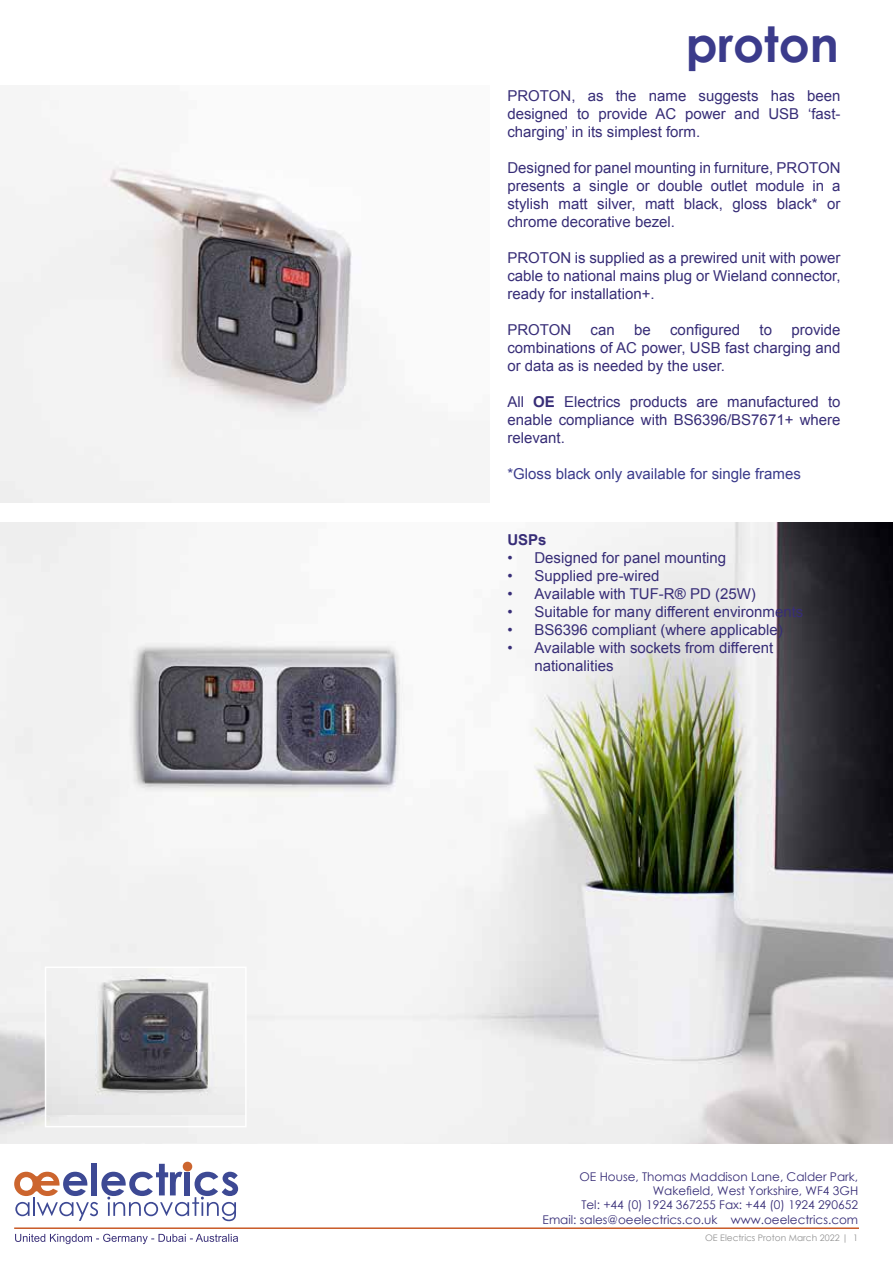
<style>
.page{position:relative;width:893px;height:1263px;background:#fff}
.page>*{position:absolute;margin:0;border:0;box-sizing:border-box;transform-origin:0 0}
.t1{font:700 48.45px "Century Gothic";color:#3b3b8b}
.t2{font:15px/18px "Arial";color:#372d77;text-align:justify}
.t3{font:15px "Arial";color:#3b3b8b}
.t4{font:700 15px "Arial";color:#372d77}
.t5{font:12px/14.4px "Century Gothic";color:#372d77;text-align:right}
.t6{font:9px "Century Gothic";color:#939393}
.s1{font-weight:700}
</style>
<div class="page">
<svg style="left:14px;top:1162px;width:224px;height:59px"></svg>
<hr style="left:14px;top:1227px;width:845px;height:2px;background:#c95a27">
<svg style="left:15px;top:1234px;width:223px;height:10px"></svg>
<img style="left:0;top:161px;width:370px;height:341px">
<img style="left:0;top:522px;width:893px;height:621px">
<img style="left:48px;top:969px;width:196px;height:145px">
<div style="left:45px;top:966px;width:202px;height:161px;border:2px solid #fff"></div>
<h1 class="t1" style="left:686px;top:7px;width:155px">proton</h1>
<p class="t2" style="left:507px;top:87px;width:335px">PROTON, as the name suggests has been designed to provide AC power and USB ‘fast&shy;charging’ in its simplest form.</p>
<p class="t2" style="left:507px;top:159px;width:335px">Designed for panel mounting in furniture, PROTON presents a single or double outlet module in a stylish matt silver, matt black, gloss black* or chrome decorative bezel.</p>
<p class="t2" style="left:507px;top:249px;width:335px">PROTON is supplied as a prewired unit with power cable to national mains plug or Wieland connector, ready for installation+.</p>
<p class="t2" style="left:507px;top:321px;width:65px">PROTON</p>
<p class="t2" style="left:591px;top:321px;width:26px">can</p>
<p class="t2" style="left:634px;top:321px;width:18px">be</p>
<p class="t2" style="left:670px;top:321px;width:72px">configured</p>
<p class="t2" style="left:759px;top:321px;width:14px">to</p>
<p class="t2" style="left:507px;top:321px;width:335px;text-indent:284px">provide combinations of AC power, USB fast charging and or data as is needed by the user.</p>
<p class="t2" style="left:507px;top:393px;width:335px">All <span class="s1">OE</span> Electrics products are manufactured to enable compliance with BS6396/BS7671+ where relevant.</p>
<p class="t3" style="left:507px;top:464px;width:295px">*Gloss black only available for single frames</p>
<p class="t4" style="left:507px;top:530px;width:41px">USPs</p>
<p class="t2" style="left:507px;top:549px;width:220px">• Designed for panel mounting</p>
<p class="t2" style="left:507px;top:567px;width:154px">• Supplied pre-wired</p>
<p class="t2" style="left:507px;top:585px;width:250px">• Available with TUF-R® PD (25W)</p>
<p class="t2" style="left:507px;top:603px;width:298px">• Suitable for many different environments</p>
<p class="t2" style="left:507px;top:621px;width:277px">• BS6396 compliant (where applicable)</p>
<p class="t2" style="left:534px;top:639px;width:240px;text-indent:-27px">• Available with sockets from different nationalities</p>
<p class="t5" style="left:543px;top:1169px;width:317px">OE House, Thomas Maddison Lane, Calder Park, Wakefield, West Yorkshire, WF4 3GH<br>Tel: +44 (0) 1924 367255 Fax: +44 (0) 1924 290652<br>Email: sales@oeelectrics.co.uk www.oeelectrics.com</p>
<p class="t6" style="left:705px;top:1231px;width:155px">OE Electrics Proton March 2022 | 1</p>
</div>
